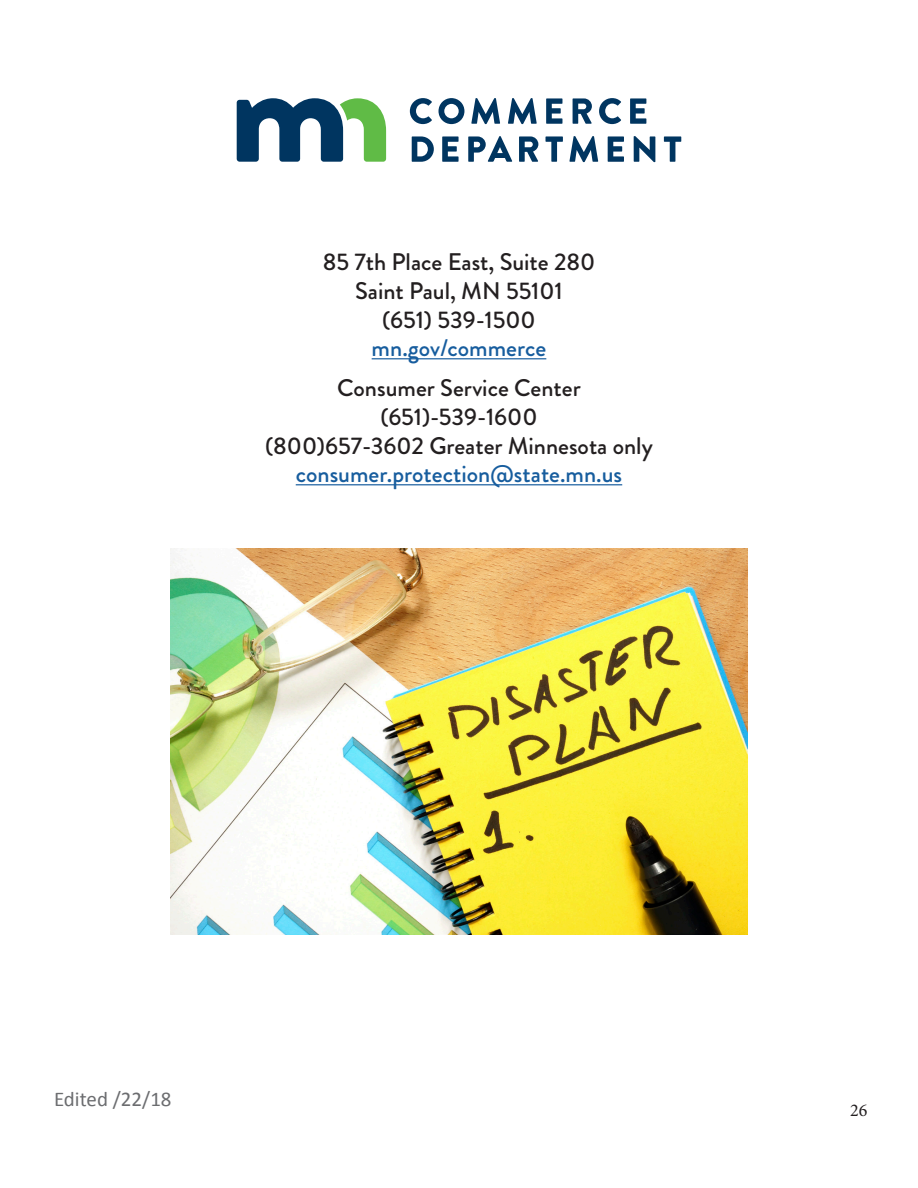
<style>
.page{position:relative;width:918px;height:1188px;background:#fff}
.page>*{position:absolute;margin:0;border:0;box-sizing:border-box;transform-origin:0 0}
.body{font:500 24px/28.8px "Brandon Grotesque";color:#231f20;text-align:center}
.paragraph{font:21px "Calibri";color:#6c6d70}
.t1{font:18px "Minion Pro";color:#231f20}
.s1{color:#175d9e}
</style>
<div class="page">
<img style="left:170px;top:549px;width:578px;height:385px">
<hr style="left:372px;top:358px;width:174px;height:1px;background:#175d9e">
<hr style="left:296px;top:484px;width:326px;height:1px;background:#175d9e">
<svg style="left:237px;top:98px;width:149px;height:64px"></svg>
<svg style="left:410px;top:98px;width:22px;height:26px"></svg>
<svg style="left:439px;top:98px;width:25px;height:26px"></svg>
<svg style="left:471px;top:98px;width:29px;height:26px"></svg>
<svg style="left:508px;top:98px;width:29px;height:26px"></svg>
<svg style="left:546px;top:98px;width:16px;height:26px"></svg>
<svg style="left:573px;top:98px;width:19px;height:26px"></svg>
<svg style="left:599px;top:98px;width:22px;height:26px"></svg>
<svg style="left:630px;top:98px;width:16px;height:26px"></svg>
<svg style="left:412px;top:136px;width:22px;height:26px"></svg>
<svg style="left:442px;top:136px;width:17px;height:26px"></svg>
<svg style="left:468px;top:136px;width:44px;height:26px"></svg>
<svg style="left:519px;top:136px;width:19px;height:26px"></svg>
<svg style="left:546px;top:136px;width:17px;height:26px"></svg>
<svg style="left:569px;top:136px;width:29px;height:26px"></svg>
<svg style="left:608px;top:136px;width:16px;height:26px"></svg>
<svg style="left:634px;top:136px;width:21px;height:26px"></svg>
<svg style="left:664px;top:136px;width:17px;height:26px"></svg>
<p class="body" style="left:323px;top:248px;width:274px">85 7th Place East, Suite 280<br>Saint Paul, MN 55101<br>(651) 539-1500 <span class="s1">mn.gov/commerce</span></p>
<p class="body" style="left:265px;top:374px;width:389px">Consumer Service Center (651)-539-1600<br>(800)657-3602 Greater Minnesota only <span class="s1">consumer.protection@state.mn.us</span></p>
<p class="paragraph" style="left:54px;top:1086px;width:119px">Edited /22/18</p>
<p class="t1" style="left:850px;top:1099px;width:19px">26</p>
</div>
